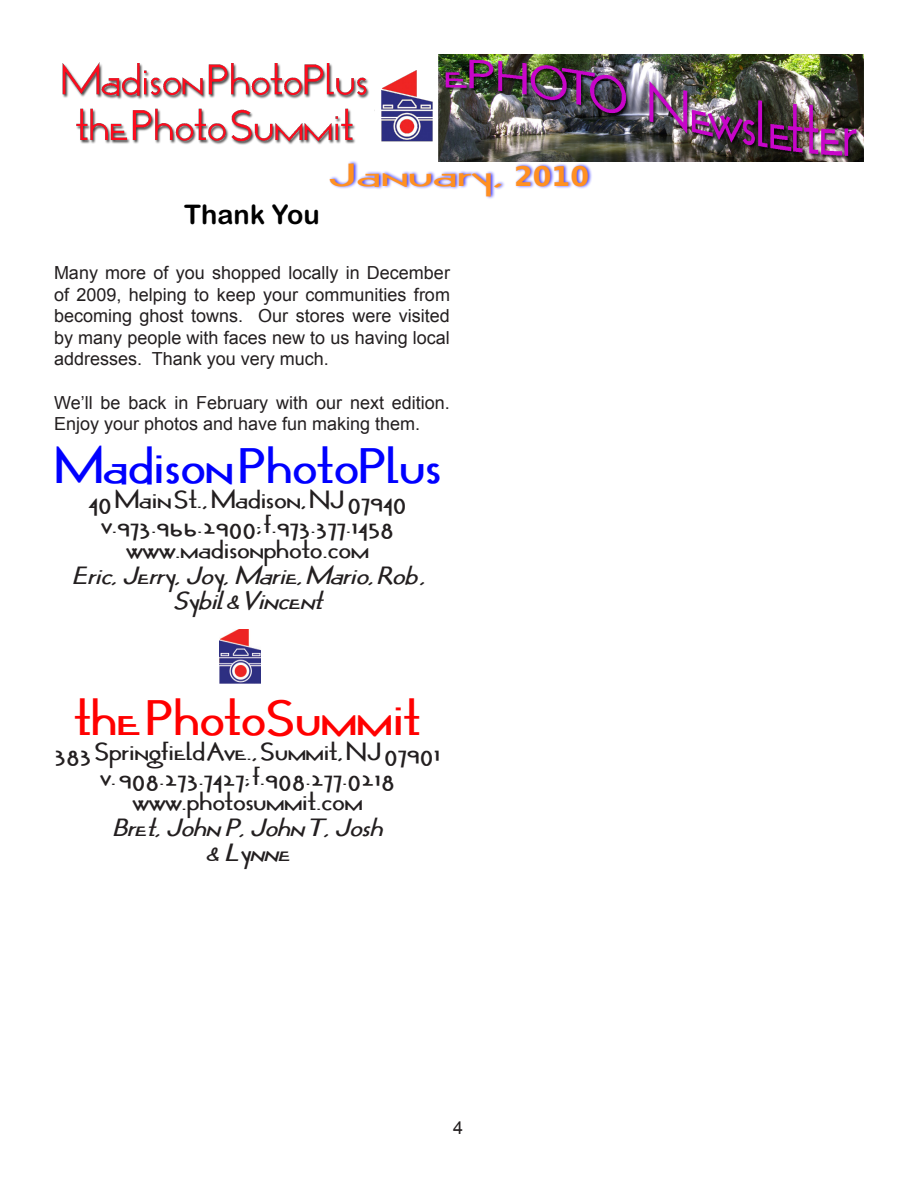
<style>
.page{position:relative;width:918px;height:1188px;background:#fff}
.page>*{position:absolute;margin:0;border:0;box-sizing:border-box;transform-origin:0 0}
.t1{font:700 42px "Opticon One 1";color:#00f}
.t2{font:700 42px "Opticon One 1";color:#f00}
.t3{font:700 27px "Opticon One 1 Ex";color:#ff9021}
.t4{font:27px "Arial Rounded 2";color:#000}
.t5{font:700 21px/25.2px "Opticon One 1";color:#231f20;text-align:center}
.t6{font:italic 700 21px/25.2px "Opticon One 1";color:#231f20;text-align:center}
.t7{font:18px/21.6px "Arial";color:#231f20;text-align:justify}
.s1{font-family:"Prima Sans BT"}
</style>
<div class="page">
<div style="left:328px;top:160px;width:265px;height:40px;background:#00f;opacity:.75"></div>
<img style="left:219px;top:629px;width:42px;height:54px">
<img style="left:62px;top:54px;width:802px;height:108px">
<h2 class="t4" style="left:184px;top:198px;width:137px">Thank You</h2>
<h2 class="t3" style="left:329px;top:161px;width:262px">January, <span class="s1">2010</span></h2>
<p class="t7" style="left:54px;top:262px;width:397px">Many more of you shopped locally in December of 2009, helping to keep your communities from becoming ghost towns. Our stores were visited by many people with faces new to us having local addresses. Thank you very much.</p>
<p class="t7" style="left:54px;top:392px;width:397px">We’ll be back in February with our next edition.<br>Enjoy your photos and have fun making them.</p>
<h1 class="t1" style="left:54px;top:444px;width:389px">Madison PhotoPlus</h1>
<p class="t5" style="left:89px;top:488px;width:319px">40 Main St., Madison, NJ 07940 v.973.966.2900; f.973.377.1458 www.madisonphoto.com</p>
<p class="t6" style="left:72px;top:564px;width:355px">Eric, Jerry, Joy, Marie, Mario, Rob ,<br>Sybil &amp; Vincent</p>
<h1 class="t2" style="left:75px;top:696px;width:347px">the PhotoSummit</h1>
<p class="t5" style="left:54px;top:740px;width:388px">383 Springfield Ave., Summit, NJ 07901 v. 908.273.7427; f.908.277.0218 www.photosummit.com</p>
<p class="t6" style="left:113px;top:816px;width:271px">Bret, John P, John T, Josh &amp; Lynne</p>
<p class="t7" style="left:453px;top:1117px;width:12px">4</p>
</div>
